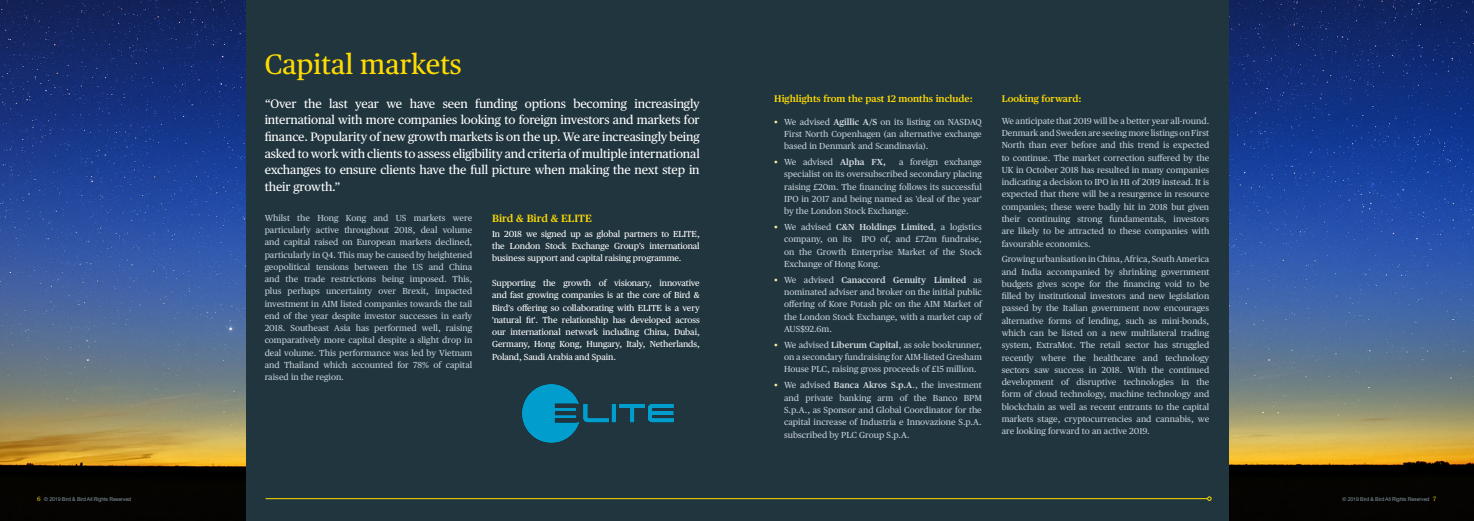
<style>
.page{position:relative;width:1474px;height:521px;background:#fff}
.page>*{position:absolute;margin:0;border:0;box-sizing:border-box;transform-origin:0 0}
.Heading{font:28px "Publico Text";color:#ffdc01}
.Intro_paragraph{font:12.25px/16.6px "Publico Text";letter-spacing:-.01em;color:#fff;text-align:justify}
.t1{font:600 10.5px "Publico Text";color:#ffdc01}
.Main_bullet{font:600 9.62px "Publico Text";color:#ffdc01}
.Main_bullet-2{font:8.75px/12.2px "Publico Text";color:#c7d1d7;text-align:justify}
.Intro_paragraph-2{font:8.75px/12.2px "Publico Text";letter-spacing:-.01em;color:#fff;text-align:justify}
.Breadcrumb{font:5.25px "Arial";letter-spacing:-.02em;color:#83969f}
.s1{color:#fff0aa}
.s2{font-weight:600;color:#d5dce1}
.s3{font-family:"Publico Text";font-size:6.12px;color:#ffdc01}
</style>
<div class="page">
<div style="left:0;top:0;width:1473px;height:521px;background:#21353f"></div>
<img style="left:0;top:0;width:245px;height:521px">
<img style="left:1229px;top:0;width:244px;height:521px">
<hr style="left:265px;top:498px;width:942px;height:1px;background:#ffdc01">
<svg style="left:1207px;top:496px;width:4px;height:5px"></svg>
<img style="left:522px;top:384px;width:152px;height:59px">
<p class="Heading" style="left:265px;top:43px;width:199px">Capital markets</p>
<p class="Intro_paragraph" style="left:265px;top:95px;width:436px">“Over the last year we have seen funding options becoming increasingly international with more companies looking to foreign investors and markets for finance. Popularity of new growth markets is on the up. We are increasingly being asked to work with clients to assess eligibility and criteria of multiple international exchanges to ensure clients have the full picture when making the next step in their growth.”</p>
<p class="Main_bullet" style="left:774px;top:92px;width:200px">Highlights from the past 12 months include:</p>
<p class="Main_bullet-2" style="left:784px;top:115px;width:199px;text-indent:-10px"><span class="s1">•</span> We advised <span class="s2">Agillic A/S</span> on its listing on NASDAQ First North Copenhagen (an alternative exchange based in Denmark and Scandinavia).</p>
<p class="Main_bullet-2" style="left:774px;top:155px;width:113px"><span class="s1">•</span> We advised <span class="s2">Alpha FX,</span></p>
<p class="Main_bullet-2" style="left:784px;top:155px;width:199px;text-indent:115px">a foreign exchange specialist on its oversubscribed secondary placing raising £20m. The financing follows its successful IPO in 2017 and being named as 'deal of the year' by the London Stock Exchange.</p>
<p class="Main_bullet-2" style="left:784px;top:220px;width:199px;text-indent:-10px"><span class="s1">•</span> We advised <span class="s2">C&amp;N Holdings Limited</span>, a logistics company, on its IPO of, and £72m fundraise, on the Growth Enterprise Market of the Stock Exchange of Hong Kong.</p>
<p class="Main_bullet-2" style="left:784px;top:273px;width:199px;text-indent:-10px"><span class="s1">•</span> We advised <span class="s2">Canaccord Genuity Limited</span> as nominated adviser and broker on the initial public offering of Kore Potash plc on the AIM Market of the London Stock Exchange, with a market cap of AUS$92.6m.</p>
<p class="Main_bullet-2" style="left:784px;top:338px;width:199px;text-indent:-10px"><span class="s1">•</span> We advised <span class="s2">Liberum Capital</span>, as sole bookrunner, on a secondary fundraising for AIM-listed Gresham House PLC, raising gross proceeds of £15 million.</p>
<p class="Main_bullet-2" style="left:784px;top:379px;width:199px;text-indent:-10px"><span class="s1">•</span> We advised <span class="s2">Banca Akros S.p.A</span>., the investment and private banking arm of the Banco BPM S.p.A., as Sponsor and Global Coordinator for the capital increase of Industria e Innovazione S.p.A.</p>
<p class="Main_bullet-2" style="left:784px;top:428px;width:127px">subscribed by PLC Group S.p.A.</p>
<p class="Main_bullet-2" style="left:265px;top:211px;width:209px">Whilst the Hong Kong and US markets were particularly active throughout 2018, deal volume and capital raised on European markets declined, particularly in Q4. This may be caused by heightened geopolitical tensions between the US and China and the trade restrictions being imposed. This, plus perhaps uncertainty over Brexit, impacted investment in AIM listed companies towards the tail end of the year despite investor successes in early 2018. Southeast Asia has performed well, raising comparatively more capital despite a slight drop in deal volume. This performance was led by Vietnam and Thailand which accounted for 78% of capital raised in the region.</p>
<p class="t1" style="left:492px;top:210px;width:101px">Bird &amp; Bird &amp; ELITE</p>
<p class="Intro_paragraph-2" style="left:492px;top:227px;width:209px">In 2018 we signed up as global partners to ELITE, the London Stock Exchange Group’s international business support and capital raising programme.</p>
<p class="Intro_paragraph-2" style="left:492px;top:276px;width:209px">Supporting the growth of visionary, innovative and fast growing companies is at the core of Bird &amp; Bird's offering so collaborating with ELITE is a very 'natural fit'. The relationship has developed across our international network including China, Dubai, Germany, Hong Kong, Hungary, Italy, Netherlands, Poland, Saudi Arabia and Spain.</p>
<p class="Main_bullet" style="left:1001px;top:91px;width:81px">Looking forward:</p>
<p class="Main_bullet-2" style="left:1001px;top:114px;width:209px">We anticipate that 2019 will be a better year all-round.<br>Denmark and Sweden are seeing more listings on First North than ever before and this trend is expected to continue. The market correction suffered by the UK in October 2018 has resulted in many companies indicating a decision to IPO in H1 of 2019 instead. It is expected that there will be a resurgence in resource companies; these were badly hit in 2018 but given their continuing strong fundamentals, investors are likely to be attracted to these companies with favourable economics.</p>
<p class="Main_bullet-2" style="left:1001px;top:253px;width:209px">Growing urbanisation in China, Africa, South America and India accompanied by shrinking government budgets gives scope for the financing void to be filled by institutional investors and new legislation passed by the Italian government now encourages alternative forms of lending, such as mini-bonds, which can be listed on a new multilateral trading system, ExtraMot. The retail sector has struggled recently where the healthcare and technology sectors saw success in 2018. With the continued development of disruptive technologies in the form of cloud technology, machine technology and blockchain as well as recent entrants to the capital markets stage, cryptocurrencies and cannabis, we are looking forward to an active 2019.</p>
<p class="Breadcrumb" style="left:37px;top:495px;width:95px"><span class="s3">6</span> © 2019 Bird &amp; Bird All Rights Reserved</p>
<p class="Breadcrumb" style="left:1342px;top:495px;width:95px">© 2019 Bird &amp; Bird All Rights Reserved <span class="s3">7</span></p>
</div>
